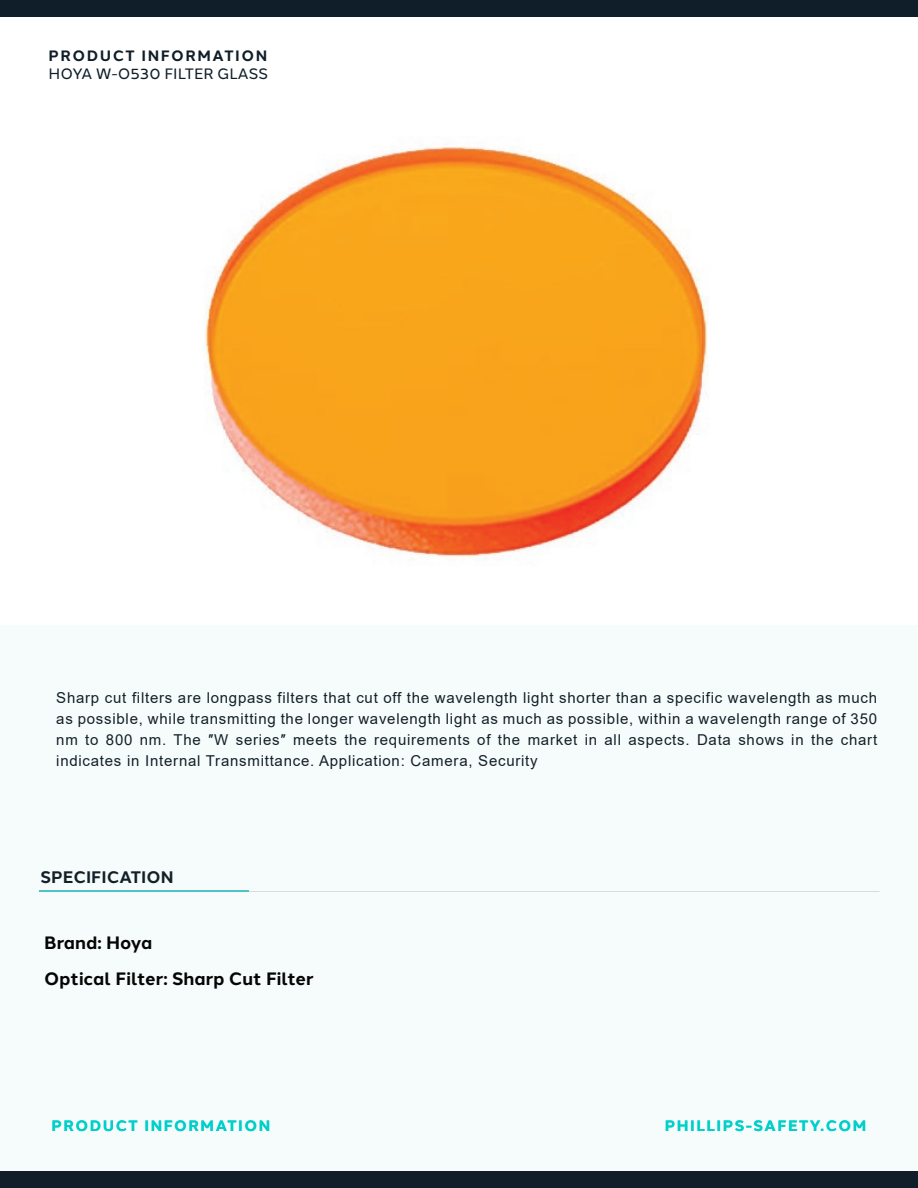
<style>
.page{position:relative;width:918px;height:1188px;background:#fff}
.page>*{position:absolute;margin:0;border:0;box-sizing:border-box;transform-origin:0 0}
.t1{font:700 17.85px/35.8px "Halcom";color:#050504}
.t2{font:700 16.65px "Halcom";color:#142028}
.t3{font:15px/21px "Arial";letter-spacing:.05em;color:#142028;text-align:justify}
.t4{font:700 15px "Halcom";letter-spacing:.1em;color:#00cfca}
.t5{font:15px "Halcom";color:#0f1e28}
.t6{font:700 15px "Halcom";letter-spacing:.1em;color:#0f1e28}
</style>
<div class="page">
<div style="left:0;top:625px;width:918px;height:563px;background:#f6fcfc"></div>
<hr style="left:39px;top:890px;width:209px;height:2px;background:#50c2c5">
<div style="left:0;top:1171px;width:918px;height:17px;background:#0f1e28"></div>
<div style="left:0;top:0;width:918px;height:17px;background:#0f1e28"></div>
<img style="left:205px;top:144px;width:503px;height:414px">
<p class="t6" style="left:49px;top:44px;width:220px">PRODUCT INFORMATION</p>
<p class="t5" style="left:49px;top:62px;width:221px">HOYA W-O530 FILTER GLASS</p>
<p class="t3" style="left:56px;top:687px;width:822px">Sharp cut filters are longpass filters that cut off the wavelength light shorter than a specific wavelength as much as possible, while transmitting the longer wavelength light as much as possible, within a wavelength range of 350 nm to 800 nm. The ″W series″ meets the requirements of the market in all aspects. Data shows in the chart indicates in Internal Transmittance. Application: Camera, Security</p>
<p class="t2" style="left:41px;top:864px;width:134px">SPECIFICATION</p>
<p class="t1" style="left:44px;top:924px;width:271px">Brand: Hoya<br>Optical Filter: Sharp Cut Filter</p>
<p class="t4" style="left:52px;top:1114px;width:220px">PRODUCT INFORMATION</p>
<p class="t4" style="left:665px;top:1114px;width:203px">PHILLIPS-SAFETY.COM</p>
</div>
